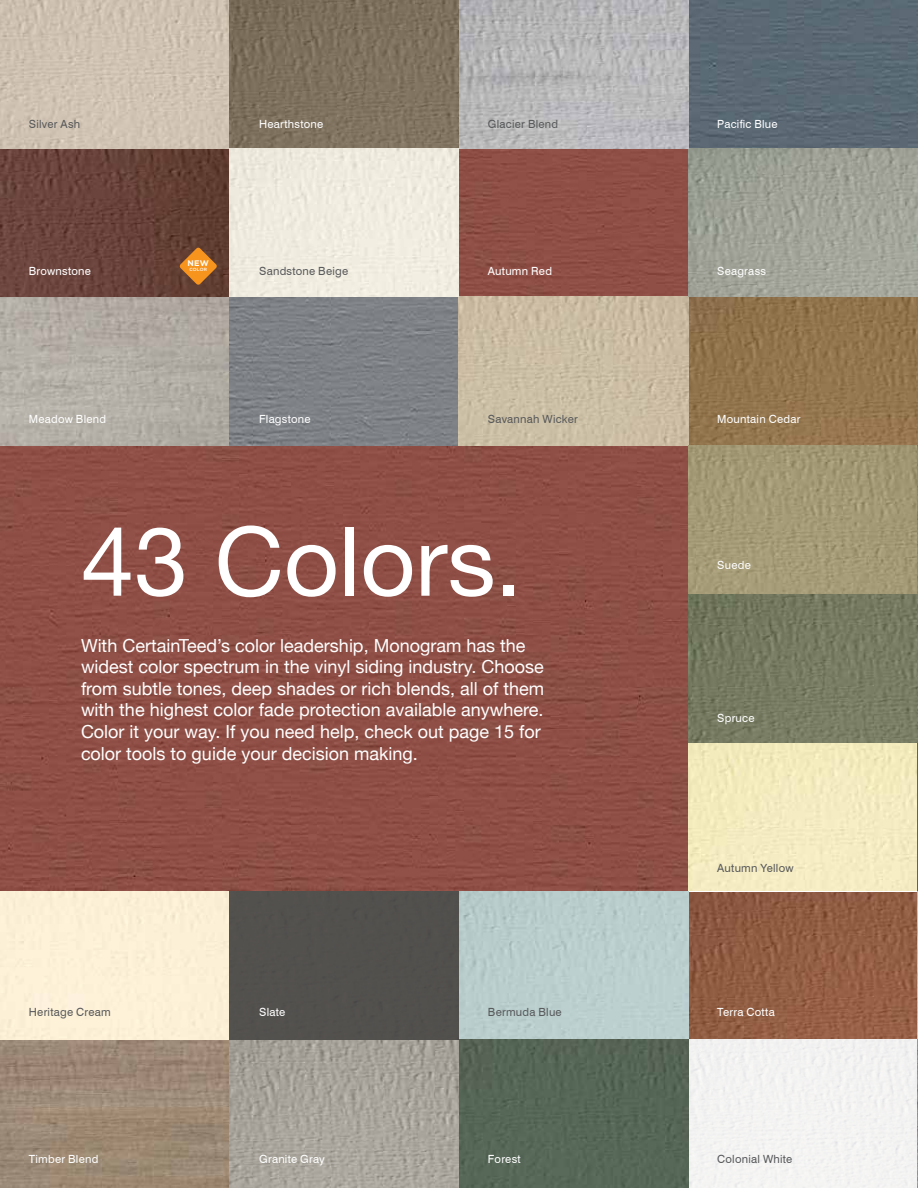
<style>
.page{position:relative;width:918px;height:1188px;background:#fff}
.page>*{position:absolute;margin:0;border:0;box-sizing:border-box;transform-origin:0 0}
.t1{font:96.15px "Helvetica Neue";color:#fff}
.t2{font:18px/21.6px "Helvetica Neue";color:#fff}
.t3{font:11.25px "Swiss 721 BT";letter-spacing:.02em;color:#fff}
.t4{font:11.25px "Swiss 721 BT";letter-spacing:.02em;color:#58595b}
.t5{font:700 8.1px "Gotham";color:#fff}
.t6{font:500 4.5px "Gotham";letter-spacing:.025em;color:#fff}
</style>
<div class="page">
<img style="left:0;top:0;width:688px;height:1188px">
<div style="left:459px;top:148px;width:229px;height:149px;background:#915045"></div>
<div style="left:0;top:446px;width:688px;height:445px;background:#915045"></div>
<img style="left:688px;top:0;width:230px;height:1040px">
<div style="left:0;top:0;width:229px;height:148px;background:#cfc2b2"></div>
<img style="left:917px;top:0;width:1px;height:148px">
<div style="left:459px;top:297px;width:229px;height:149px;background:#cbbea2"></div>
<div style="left:229px;top:148px;width:230px;height:149px;background:#f0ece0"></div>
<img style="left:917px;top:880px;width:1px;height:162px">
<svg style="left:689px;top:148px;width:229px;height:149px;background:#9fa297"></svg>
<div style="left:689px;top:446px;width:229px;height:148px;background:#a49a76"></div>
<img style="left:917px;top:594px;width:1px;height:148px">
<div style="left:688px;top:742px;width:230px;height:149px;background:#f4ebc0"></div>
<div style="left:0;top:891px;width:230px;height:149px;background:#fff6da"></div>
<img style="left:917px;top:446px;width:1px;height:148px">
<div style="left:688px;top:1040px;width:229px;height:148px;background:#f3f3f2"></div>
<div style="left:459px;top:891px;width:229px;height:149px;background:#bbd1d0"></div>
<div style="left:230px;top:1040px;width:229px;height:148px;background:#a9a49d"></div>
<img style="left:917px;top:1040px;width:1px;height:148px">
<div style="left:459px;top:1040px;width:229px;height:148px;background:#596658"></div>
<svg style="left:180px;top:247px;width:37px;height:38px"></svg>
<p class="t4" style="left:29px;top:117px;width:53px">Silver Ash</p>
<p class="t3" style="left:259px;top:117px;width:66px">Hearthstone</p>
<p class="t4" style="left:488px;top:117px;width:72px">Glacier Blend</p>
<p class="t3" style="left:717px;top:117px;width:62px">Pacific Blue</p>
<p class="t3" style="left:29px;top:264px;width:64px">Brownstone</p>
<p class="t3" style="left:29px;top:412px;width:79px">Meadow Blend</p>
<p class="t5" style="left:188px;top:258px;width:23px">NEW</p>
<p class="t6" style="left:190px;top:267px;width:19px">COLOR</p>
<p class="t4" style="left:259px;top:264px;width:90px">Sandstone Beige</p>
<p class="t3" style="left:717px;top:264px;width:50px">Seagrass</p>
<p class="t3" style="left:488px;top:264px;width:66px">Autumn Red</p>
<p class="t3" style="left:259px;top:412px;width:53px">Flagstone</p>
<p class="t4" style="left:488px;top:412px;width:91px">Savannah Wicker</p>
<p class="t3" style="left:717px;top:412px;width:85px">Mountain Cedar</p>
<h1 class="t1" style="left:81px;top:492px;width:443px">43 Colors.</h1>
<p class="t2" style="left:81px;top:635px;width:465px">With CertainTeed’s color leadership, Monogram has the widest color spectrum in the vinyl siding industry. Choose from subtle tones, deep shades or rich blends, all of them with the highest color fade protection available anywhere.<br>Color it your way. If you need help, check out page 15 for color tools to guide your decision making.</p>
<p class="t4" style="left:29px;top:1005px;width:83px">Heritage Cream</p>
<p class="t3" style="left:259px;top:1005px;width:28px">Slate</p>
<p class="t4" style="left:488px;top:1005px;width:75px">Bermuda Blue</p>
<p class="t3" style="left:717px;top:558px;width:35px">Suede</p>
<p class="t3" style="left:717px;top:711px;width:39px">Spruce</p>
<p class="t4" style="left:717px;top:861px;width:78px">Autumn Yellow</p>
<p class="t3" style="left:717px;top:1005px;width:59px">Terra Cotta</p>
<p class="t3" style="left:29px;top:1152px;width:71px">Timber Blend</p>
<p class="t3" style="left:259px;top:1152px;width:67px">Granite Gray</p>
<p class="t4" style="left:717px;top:1152px;width:77px">Colonial White</p>
<p class="t3" style="left:488px;top:1152px;width:34px">Forest</p>
</div>
